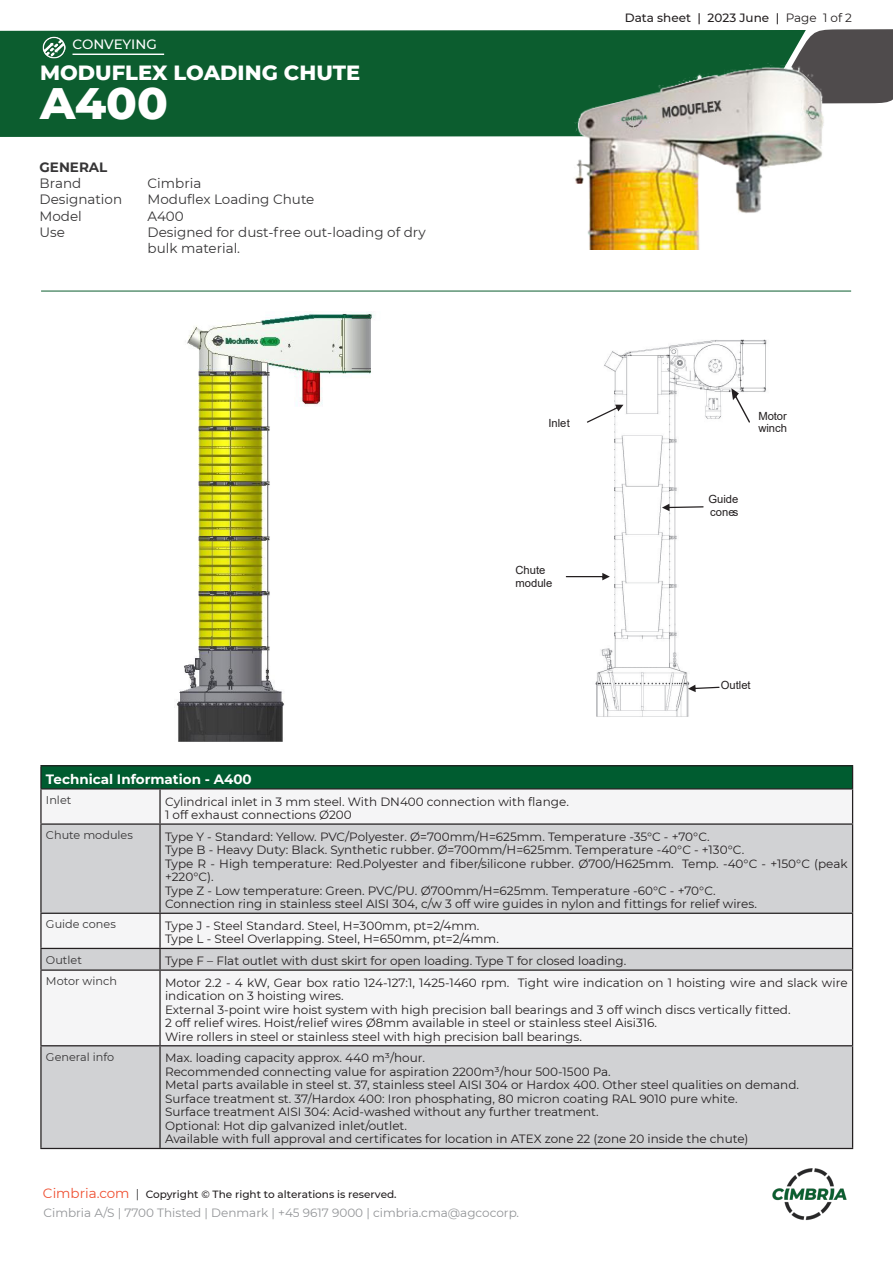
<style>
.page{position:relative;width:893px;height:1263px;background:#fff}
.page>*{position:absolute;margin:0;border:0;box-sizing:border-box;transform-origin:0 0}
.t1{font:800 45px "Montserrat";color:#fff}
.t2{font:800 21px "Montserrat";color:#fff}
.t3{font:13.5px/16.2px "Montserrat";color:#363536}
.Spec_Table_Header{font:700 13.5px "Montserrat";color:#fff}
.t4{font:500 13.5px "Montserrat";letter-spacing:-.005em;color:#fff}
.t5{font:700 13.5px "Montserrat";color:#363536}
.TABEL{font:12px/13.5px "Montserrat";color:#231f20}
.t6{font:12px "Montserrat";color:#939598}
.t7{font:500 12px "Montserrat";color:#231f20}
.Spec_Table_Body{font:11.25px "Montserrat";color:#363536}
.t8{font:11.25px/12.8px "Arial";color:#231f20}
.t9{font:500 10.5px "Montserrat";color:#231f20}
.s1{font-weight:400}
.s2{font-weight:400;font-size:13.5px;color:#ef5032}
.s3{font-weight:400;font-size:12px;color:#363536}
</style>
<div class="page">
<div style="left:0;top:30px;width:770px;height:107px;background:#0c5d2f"></div>
<svg style="left:770px;top:29px;width:123px;height:74px;background:#4f5651"></svg>
<img style="left:772px;top:1168px;width:75px;height:53px">
<hr style="left:41px;top:291px;width:810px;height:1px;background:#0c5d2f">
<hr style="left:73px;top:54px;width:91px;height:1px;background:#fff">
<img style="left:43px;top:36px;width:22px;height:23px">
<div style="left:41px;top:766px;width:812px;height:23px;background:#005c30"></div>
<div style="left:42px;top:789px;width:810px;height:34px;background:#f5f5f6"></div>
<svg style="left:42px;top:825px;width:810px;height:323px;fill:#d1d2d4"></svg>
<hr style="left:40px;top:765px;width:120px;height:1px;background:#231f20">
<hr style="left:40px;top:766px;width:2px;height:22px;background:#231f20">
<hr style="left:160px;top:765px;width:693px;height:1px;background:#231f20">
<svg style="left:852px;top:766px;width:1px;height:22px"></svg>
<hr style="left:40px;top:788px;width:120px;height:1px;background:#231f20">
<hr style="left:40px;top:789px;width:2px;height:34px;background:#231f20">
<hr style="left:160px;top:788px;width:693px;height:1px;background:#231f20">
<hr style="left:159px;top:789px;width:2px;height:34px;background:#231f20">
<hr style="left:852px;top:789px;width:1px;height:34px;background:#231f20">
<hr style="left:40px;top:823px;width:120px;height:2px;background:#231f20">
<hr style="left:40px;top:825px;width:2px;height:88px;background:#231f20">
<hr style="left:160px;top:823px;width:693px;height:2px;background:#231f20">
<hr style="left:159px;top:825px;width:2px;height:88px;background:#231f20">
<hr style="left:852px;top:825px;width:1px;height:88px;background:#231f20">
<hr style="left:40px;top:913px;width:120px;height:1px;background:#231f20">
<hr style="left:40px;top:914px;width:2px;height:34px;background:#231f20">
<hr style="left:160px;top:913px;width:693px;height:1px;background:#231f20">
<hr style="left:159px;top:914px;width:2px;height:34px;background:#231f20">
<hr style="left:852px;top:914px;width:1px;height:34px;background:#231f20">
<hr style="left:40px;top:948px;width:120px;height:1px;background:#231f20">
<hr style="left:40px;top:949px;width:2px;height:20px;background:#231f20">
<hr style="left:160px;top:948px;width:693px;height:1px;background:#231f20">
<hr style="left:159px;top:949px;width:2px;height:20px;background:#231f20">
<svg style="left:852px;top:949px;width:1px;height:20px"></svg>
<hr style="left:40px;top:969px;width:120px;height:2px;background:#231f20">
<hr style="left:40px;top:971px;width:2px;height:74px;background:#231f20">
<hr style="left:160px;top:969px;width:693px;height:2px;background:#231f20">
<hr style="left:159px;top:971px;width:2px;height:74px;background:#231f20">
<hr style="left:852px;top:971px;width:1px;height:74px;background:#231f20">
<hr style="left:40px;top:1045px;width:120px;height:1px;background:#231f20">
<hr style="left:40px;top:1046px;width:2px;height:102px;background:#231f20">
<hr style="left:160px;top:1045px;width:693px;height:1px;background:#231f20">
<hr style="left:159px;top:1046px;width:2px;height:102px;background:#231f20">
<hr style="left:852px;top:1046px;width:1px;height:102px;background:#231f20">
<hr style="left:40px;top:1148px;width:120px;height:1px;background:#231f20">
<hr style="left:160px;top:1148px;width:693px;height:1px;background:#231f20">
<img style="left:174px;top:312px;width:200px;height:430px">
<img style="left:557px;top:63px;width:268px;height:186px">
<img style="left:595px;top:339px;width:172px;height:378px">
<div style="left:749px;top:405px;width:61px;height:36px;background:#fff"></div>
<div style="left:736px;top:674px;width:64px;height:32px;background:#fff"></div>
<div style="left:698px;top:488px;width:57px;height:34px;background:#fff"></div>
<svg style="left:587px;top:405px;width:36px;height:18px"></svg>
<svg style="left:731px;top:388px;width:19px;height:35px"></svg>
<svg style="left:662px;top:504px;width:42px;height:7px"></svg>
<svg style="left:566px;top:573px;width:44px;height:7px"></svg>
<svg style="left:688px;top:685px;width:32px;height:7px"></svg>
<p class="t4" style="left:73px;top:35px;width:86px">CONVEYING</p>
<p class="t2" style="left:40px;top:57px;width:321px">MODUFLEX LOADING CHUTE</p>
<p class="t1" style="left:40px;top:70px;width:129px">A400</p>
<p class="t5" style="left:40px;top:158px;width:69px">GENERAL</p>
<p class="t3" style="left:40px;top:175px;width:43px">Brand</p>
<p class="t3" style="left:148px;top:175px;width:55px">Cimbria</p>
<p class="t3" style="left:40px;top:191px;width:84px">Designation</p>
<p class="t3" style="left:148px;top:191px;width:168px">Moduflex Loading Chute</p>
<p class="t3" style="left:40px;top:207px;width:44px">Model</p>
<p class="t3" style="left:148px;top:207px;width:38px">A400</p>
<p class="t3" style="left:40px;top:223px;width:27px">Use</p>
<p class="t3" style="left:148px;top:223px;width:280px">Designed for dust-free out-loading of dry bulk material.</p>
<p class="t7" style="left:625px;top:10px;width:229px">Data sheet | 2023 June | <span class="s1">Page 1 of 2</span></p>
<p class="t8" style="left:548px;top:416px;width:23px">Inlet</p>
<p class="t8" style="left:758px;top:409px;width:30px">Motor winch</p>
<p class="t8" style="left:515px;top:564px;width:38px">Chute module</p>
<p class="t8" style="left:708px;top:493px;width:32px">Guide cones</p>
<p class="t8" style="left:721px;top:679px;width:31px">Outlet</p>
<p class="Spec_Table_Header" style="left:46px;top:769px;width:207px">Technical Information - A400</p>
<p class="Spec_Table_Body" style="left:46px;top:792px;width:27px">Inlet</p>
<p class="TABEL" style="left:165px;top:794px;width:405px">Cylindrical inlet in 3 mm steel. With DN400 connection with flange.</p>
<p class="TABEL" style="left:165px;top:808px;width:188px">1 off exhaust connections Ø200</p>
<p class="Spec_Table_Body" style="left:46px;top:827px;width:88px">Chute modules</p>
<p class="TABEL" style="left:165px;top:829px;width:546px">Type Y - Standard: Yellow. PVC/Polyester. Ø=700mm/H=625mm. Temperature -35°C - +70°C.</p>
<p class="TABEL" style="left:165px;top:843px;width:581px">Type B - Heavy Duty: Black. Synthetic rubber. Ø=700mm/H=625mm. Temperature -40°C - +130°C.</p>
<p class="TABEL" style="left:165px;top:856px;width:684px">Type R - High temperature: Red.Polyester and fiber/silicone rubber. Ø700/H625mm. Temp. -40°C - +150°C (peak +220°C).</p>
<p class="TABEL" style="left:165px;top:883px;width:552px">Type Z - Low temperature: Green. PVC/PU. Ø700mm/H=625mm. Temperature -60°C - +70°C.</p>
<p class="TABEL" style="left:165px;top:897px;width:593px">Connection ring in stainless steel AISI 304, c/w 3 off wire guides in nylon and fittings for relief wires.</p>
<p class="Spec_Table_Body" style="left:46px;top:917px;width:71px">Guide cones</p>
<p class="TABEL" style="left:165px;top:918px;width:316px">Type J - Steel Standard. Steel, H=300mm, pt=2/4mm.</p>
<p class="TABEL" style="left:165px;top:932px;width:335px">Type L - Steel Overlapping. Steel, H=650mm, pt=2/4mm.</p>
<p class="Spec_Table_Body" style="left:46px;top:952px;width:37px">Outlet</p>
<p class="TABEL" style="left:165px;top:954px;width:463px">Type F – Flat outlet with dust skirt for open loading. Type T for closed loading.</p>
<p class="Spec_Table_Body" style="left:46px;top:973px;width:73px">Motor winch</p>
<p class="TABEL" style="left:165px;top:975px;width:684px">Motor 2.2 - 4 kW, Gear box ratio 124-127:1, 1425-1460 rpm. Tight wire indication on 1 hoisting wire and slack wire indication on 3 hoisting wires.</p>
<p class="TABEL" style="left:165px;top:1002px;width:627px">External 3-point wire hoist system with high precision ball bearings and 3 off winch discs vertically fitted.</p>
<p class="TABEL" style="left:165px;top:1016px;width:494px">2 off relief wires. Hoist/relief wires Ø8mm available in steel or stainless steel Aisi316.</p>
<p class="TABEL" style="left:165px;top:1029px;width:418px">Wire rollers in steel or stainless steel with high precision ball bearings.</p>
<p class="Spec_Table_Body" style="left:46px;top:1049px;width:70px">General info</p>
<p class="TABEL" style="left:165px;top:1051px;width:262px">Max. loading capacity approx. 440 m³/hour.</p>
<p class="TABEL" style="left:165px;top:1064px;width:447px">Recommended connecting value for aspiration 2200m³/hour 500-1500 Pa.</p>
<p class="TABEL" style="left:165px;top:1078px;width:635px">Metal parts available in steel st. 37, stainless steel AISI 304 or Hardox 400. Other steel qualities on demand.</p>
<p class="TABEL" style="left:165px;top:1091px;width:574px">Surface treatment st. 37/Hardox 400: Iron phosphating, 80 micron coating RAL 9010 pure white.</p>
<p class="TABEL" style="left:165px;top:1105px;width:435px">Surface treatment AISI 304: Acid-washed without any further treatment.</p>
<p class="TABEL" style="left:165px;top:1118px;width:244px">Optional: Hot dip galvanized inlet/outlet.</p>
<p class="TABEL" style="left:165px;top:1132px;width:585px">Available with full approval and certificates for location in ATEX zone 22 (zone 20 inside the chute)</p>
<p class="t9" style="left:43px;top:1187px;width:355px"><span class="s2">Cimbria.com</span> <span class="s3">|</span> Copyright © The right to alterations is reserved.</p>
<p class="t6" style="left:44px;top:1205px;width:477px">Cimbria A/S | 7700 Thisted | Denmark | +45 9617 9000 | cimbria.cma@agcocorp.</p>
</div>
